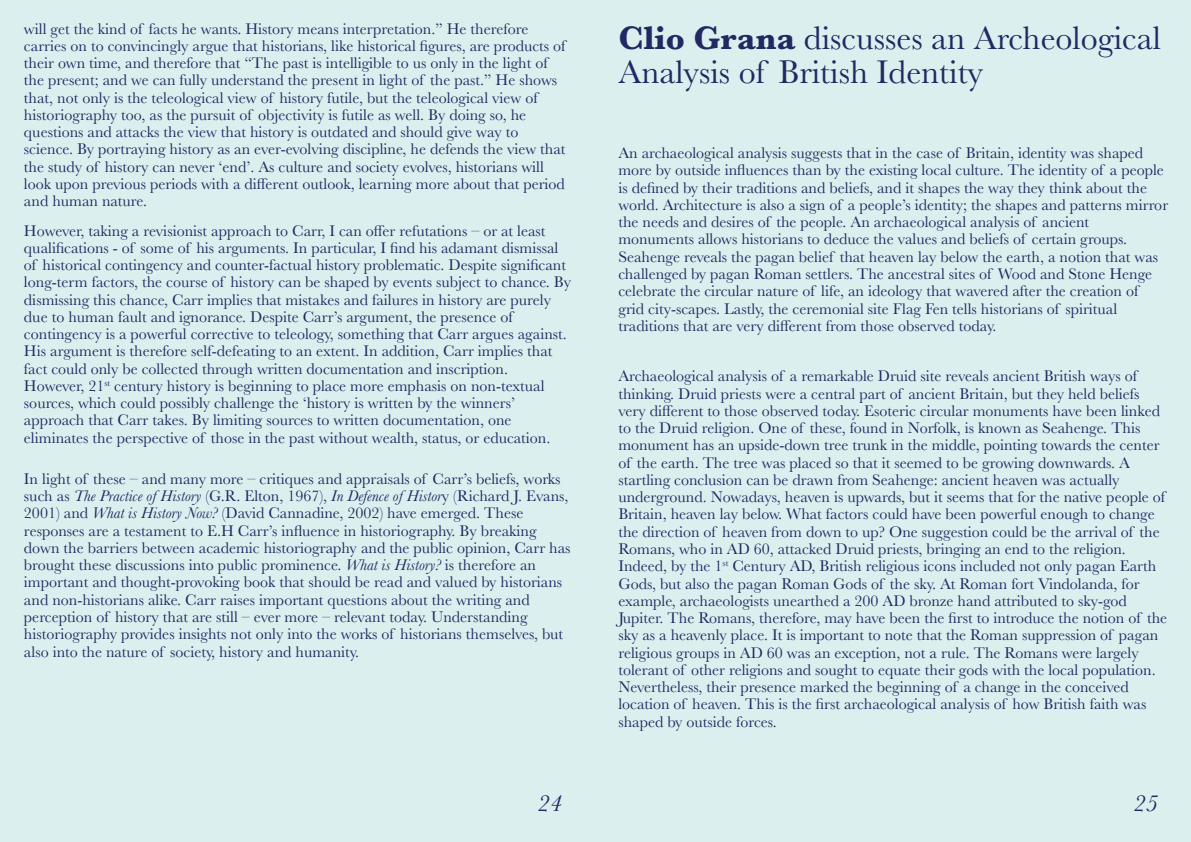
<style>
.page{position:relative;width:1191px;height:842px;background:#fff}
.page>*{position:absolute;margin:0;border:0;box-sizing:border-box;transform-origin:0 0}
.t1{font:34px/34px "Baskerville";color:#222962}
.t2{font:italic 24px "Baskerville";color:#222661}
.t3{font:16px/17.3px "Baskerville";color:#222962}
.s1{font-style:italic}
.s2{font-weight:700}
</style>
<div class="page">
<div style="left:595px;top:0;width:596px;height:842px;background:#dbf0ee"></div>
<div style="left:0;top:0;width:595px;height:842px;background:#dbf0ee"></div>
<p class="t3" style="left:24px;top:20px;width:543px">will get the kind of facts he wants. History means interpretation.” He therefore carries on to convincingly argue that historians, like historical figures, are products of their own time, and therefore that “The past is intelligible to us only in the light of the present; and we can fully understand the present in light of the past.” He shows that, not only is the teleological view of history futile, but the teleological view of historiography too, as the pursuit of objectivity is futile as well. By doing so, he questions and attacks the view that history is outdated and should give way to science. By portraying history as an ever-evolving discipline, he defends the view that the study of history can never ‘end’. As culture and society evolves, historians will look upon previous periods with a different outlook, learning more about that period and human nature.</p>
<p class="t3" style="left:24px;top:222px;width:548px">However, taking a revisionist approach to Carr, I can offer refutations – or at least qualifications - of some of his arguments. In particular, I find his adamant dismissal of historical contingency and counter-factual history problematic. Despite significant long-term factors, the course of history can be shaped by events subject to chance. By dismissing this chance, Carr implies that mistakes and failures in history are purely due to human fault and ignorance. Despite Carr’s argument, the presence of contingency is a powerful corrective to teleology, something that Carr argues against.<br>His argument is therefore self-defeating to an extent. In addition, Carr implies that fact could only be collected through written documentation and inscription.<br>However, 21<sup>st</sup> century history is beginning to place more emphasis on non-textual sources, which could possibly challenge the ‘history is written by the winners’ approach that Carr takes. By limiting sources to written documentation, one eliminates the perspective of those in the past without wealth, status, or education.</p>
<p class="t3" style="left:24px;top:470px;width:548px">In light of these – and many more – critiques and appraisals of Carr’s beliefs, works such as <span class="s1">The Practice of History</span> (G.R. Elton, 1967), <span class="s1">In Defence of Histor</span>y (Richard J. Evans, 2001) and <span class="s1">What is History Now?</span> (David Cannadine, 2002) have emerged. These responses are a testament to E.H Carr’s influence in historiography. By breaking down the barriers between academic historiography and the public opinion, Carr has brought these discussions into public prominence. <span class="s1">What is History?</span> is therefore an important and thought-provoking book that should be read and valued by historians and non-historians alike. Carr raises important questions about the writing and perception of history that are still – ever more – relevant today. Understanding historiography provides insights not only into the works of historians themselves, but also into the nature of society, history and humanity.</p>
<h2 class="t2" style="left:537px;top:790px;width:26px">24</h2>
<h1 class="t1" style="left:618px;top:21px;width:544px"><span class="s2">Clio Grana</span> discusses an Archeological<br>Analysis of British Identity</h1>
<p class="t3" style="left:618px;top:144px;width:551px">An archaeological analysis suggests that in the case of Britain, identity was shaped more by outside influences than by the existing local culture. The identity of a people is defined by their traditions and beliefs, and it shapes the way they think about the world. Architecture is also a sign of a people’s identity; the shapes and patterns mirror the needs and desires of the people. An archaeological analysis of ancient monuments allows historians to deduce the values and beliefs of certain groups.<br>Seahenge reveals the pagan belief that heaven lay below the earth, a notion that was challenged by pagan Roman settlers. The ancestral sites of Wood and Stone Henge celebrate the circular nature of life, an ideology that wavered after the creation of grid city-scapes. Lastly, the ceremonial site Flag Fen tells historians of spiritual traditions that are very different from those observed today.</p>
<p class="t3" style="left:618px;top:367px;width:550px">Archaeological analysis of a remarkable Druid site reveals ancient British ways of thinking. Druid priests were a central part of ancient Britain, but they held beliefs very different to those observed today. Esoteric circular monuments have been linked to the Druid religion. One of these, found in Norfolk, is known as Seahenge. This monument has an upside-down tree trunk in the middle, pointing towards the center of the earth. The tree was placed so that it seemed to be growing downwards. A startling conclusion can be drawn from Seahenge: ancient heaven was actually underground. Nowadays, heaven is upwards, but it seems that for the native people of Britain, heaven lay below. What factors could have been powerful enough to change the direction of heaven from down to up? One suggestion could be the arrival of the Romans, who in AD 60, attacked Druid priests, bringing an end to the religion.<br>Indeed, by the 1<sup>st</sup> Century AD, British religious icons included not only pagan Earth Gods, but also the pagan Roman Gods of the sky. At Roman fort Vindolanda, for example, archaeologists unearthed a 200 AD bronze hand attributed to sky-god Jupiter. The Romans, therefore, may have been the first to introduce the notion of the sky as a heavenly place. It is important to note that the Roman suppression of pagan religious groups in AD 60 was an exception, not a rule. The Romans were largely tolerant of other religions and sought to equate their gods with the local population.<br>Nevertheless, their presence marked the beginning of a change in the conceived location of heaven. This is the first archaeological analysis of how British faith was shaped by outside forces.</p>
<h2 class="t2" style="left:1134px;top:790px;width:26px">25</h2>
</div>
